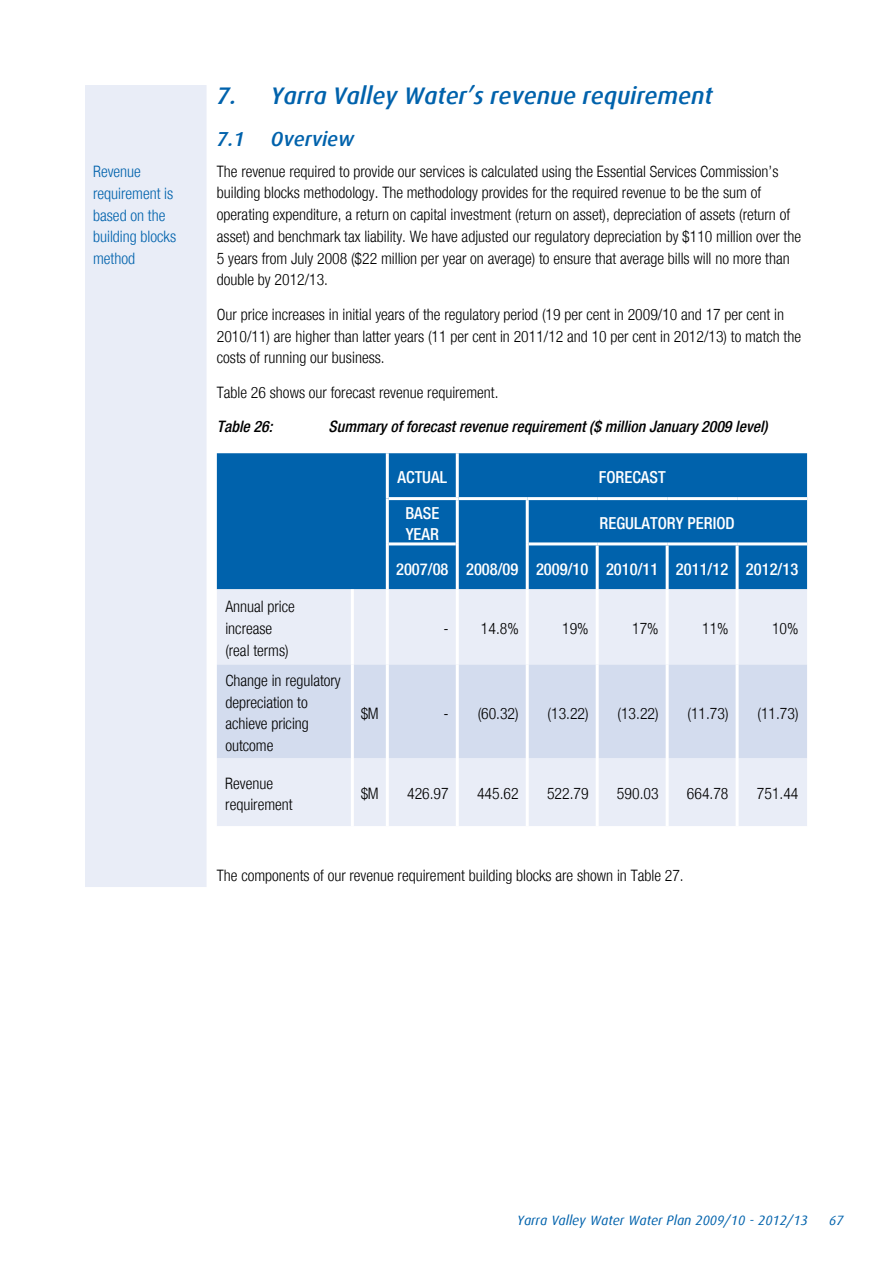
<style>
.page{position:relative;width:893px;height:1263px;background:#fff}
.page>*{position:absolute;margin:0;border:0;box-sizing:border-box;transform-origin:0 0}
.t1{font:italic 500 24px "Dax";color:#0062ac}
.t2{font:italic 500 20.25px "Dax";color:#0062ac}
.t3{font:500 condensed 16.5px/21px "Helvetica Neue LT";color:#fff}
.t4{font:300 condensed 15.75px/21.8px "Helvetica Neue LT";color:#000}
.t5{font:italic 500 condensed 15.75px "Helvetica Neue LT";color:#000}
.t6{font:300 condensed 15.75px/21.8px "Helvetica Neue LT";color:#0062ac}
.t7{font:italic 13.5px "Dax";color:#0062ac}
</style>
<div class="page">
<div style="left:85px;top:85px;width:122px;height:802px;background:#e9edf7"></div>
<div style="left:217px;top:453px;width:590px;height:136px;background:#0062ac"></div>
<div style="left:217px;top:589px;width:590px;height:237px;background:#e9edf7"></div>
<div style="left:217px;top:664px;width:590px;height:94px;background:#d3dcee"></div>
<hr style="left:351px;top:589px;width:3px;height:75px;background:#fff">
<hr style="left:386px;top:589px;width:3px;height:75px;background:#fff">
<hr style="left:456px;top:589px;width:3px;height:75px;background:#fff">
<hr style="left:351px;top:664px;width:3px;height:94px;background:#fff">
<hr style="left:386px;top:664px;width:3px;height:94px;background:#fff">
<hr style="left:456px;top:664px;width:3px;height:94px;background:#fff">
<hr style="left:351px;top:758px;width:3px;height:68px;background:#fff">
<hr style="left:386px;top:758px;width:3px;height:68px;background:#fff">
<hr style="left:456px;top:758px;width:3px;height:68px;background:#fff">
<hr style="left:526px;top:589px;width:3px;height:75px;background:#fff">
<hr style="left:596px;top:589px;width:3px;height:75px;background:#fff">
<hr style="left:526px;top:664px;width:3px;height:94px;background:#fff">
<hr style="left:596px;top:664px;width:3px;height:94px;background:#fff">
<hr style="left:526px;top:758px;width:3px;height:68px;background:#fff">
<hr style="left:596px;top:758px;width:3px;height:68px;background:#fff">
<hr style="left:456px;top:453px;width:3px;height:44px;background:#fff">
<hr style="left:389px;top:497px;width:70px;height:3px;background:#fff">
<hr style="left:389px;top:542px;width:67px;height:3px;background:#fff">
<hr style="left:529px;top:542px;width:68px;height:3px;background:#fff">
<hr style="left:597px;top:542px;width:70px;height:3px;background:#fff">
<hr style="left:596px;top:545px;width:3px;height:44px;background:#fff">
<hr style="left:667px;top:542px;width:70px;height:3px;background:#fff">
<hr style="left:666px;top:545px;width:3px;height:44px;background:#fff">
<hr style="left:737px;top:542px;width:70px;height:3px;background:#fff">
<hr style="left:736px;top:545px;width:3px;height:44px;background:#fff">
<hr style="left:666px;top:589px;width:3px;height:75px;background:#fff">
<hr style="left:736px;top:589px;width:3px;height:75px;background:#fff">
<hr style="left:666px;top:664px;width:3px;height:94px;background:#fff">
<hr style="left:736px;top:664px;width:3px;height:94px;background:#fff">
<hr style="left:666px;top:758px;width:3px;height:68px;background:#fff">
<hr style="left:736px;top:758px;width:3px;height:68px;background:#fff">
<hr style="left:386px;top:453px;width:3px;height:46px;background:#fff">
<hr style="left:386px;top:499px;width:3px;height:45px;background:#fff">
<hr style="left:386px;top:544px;width:3px;height:45px;background:#fff">
<hr style="left:459px;top:497px;width:68px;height:3px;background:#fff">
<hr style="left:527px;top:497px;width:70px;height:3px;background:#fff">
<hr style="left:597px;top:497px;width:70px;height:3px;background:#fff">
<hr style="left:667px;top:497px;width:70px;height:3px;background:#fff">
<hr style="left:737px;top:497px;width:70px;height:3px;background:#fff">
<hr style="left:526px;top:500px;width:3px;height:44px;background:#fff">
<hr style="left:526px;top:544px;width:3px;height:45px;background:#fff">
<hr style="left:456px;top:500px;width:3px;height:44px;background:#fff">
<hr style="left:456px;top:544px;width:3px;height:45px;background:#fff">
<p class="t6" style="left:93px;top:161px;width:84px">Revenue requirement is based on the building blocks method</p>
<h1 class="t1" style="left:217px;top:82px;width:497px">7. Yarra Valley Water’s revenue requirement</h1>
<p class="t2" style="left:217px;top:128px;width:29px">7.1</p>
<p class="t2" style="left:271px;top:128px;width:85px">Overview</p>
<p class="t4" style="left:217px;top:160px;width:586px">The revenue required to provide our services is calculated using the Essential Services Commission’s building blocks methodology. The methodology provides for the required revenue to be the sum of operating expenditure, a return on capital investment (return on asset), depreciation of assets (return of asset) and benchmark tax liability. We have adjusted our regulatory depreciation by $110 million over the 5 years from July 2008 ($22 million per year on average) to ensure that average bills will no more than double by 2012/13.</p>
<p class="t4" style="left:217px;top:303px;width:586px">Our price increases in initial years of the regulatory period (19 per cent in 2009/10 and 17 per cent in<br>2010/11) are higher than latter years (11 per cent in 2011/12 and 10 per cent in 2012/13) to match the costs of running our business.</p>
<p class="t4" style="left:217px;top:381px;width:283px">Table 26 shows our forecast revenue requirement.</p>
<p class="t5" style="left:217px;top:417px;width:57px">Table 26:</p>
<p class="t5" style="left:329px;top:417px;width:440px">Summary of forecast revenue requirement ($ million January 2009 level)</p>
<p class="t4" style="left:225px;top:596px;width:71px">Annual price increase (real terms)</p>
<p class="t4" style="left:225px;top:669px;width:117px">Change in regulatory depreciation to achieve pricing outcome</p>
<p class="t3" style="left:398px;top:466px;width:51px">ACTUAL</p>
<p class="t3" style="left:599px;top:466px;width:68px">FORECAST</p>
<p class="t3" style="left:405px;top:502px;width:35px">BASE<br>YEAR</p>
<p class="t3" style="left:600px;top:513px;width:137px">REGULATORY PERIOD</p>
<p class="t3" style="left:396px;top:559px;width:404px">2007/08 2008/09 2009/10 2010/11 2011/12 2012/13</p>
<p class="t4" style="left:443px;top:618px;width:77px">- 14.8%</p>
<p class="t4" style="left:562px;top:618px;width:28px">19%</p>
<p class="t4" style="left:632px;top:618px;width:28px">17%</p>
<p class="t4" style="left:702px;top:618px;width:28px">11%</p>
<p class="t4" style="left:772px;top:618px;width:28px">10%</p>
<p class="t4" style="left:361px;top:702px;width:19px">$M</p>
<p class="t4" style="left:443px;top:702px;width:77px">- (60.32)</p>
<p class="t4" style="left:548px;top:702px;width:43px">(13.22)</p>
<p class="t4" style="left:618px;top:702px;width:43px">(13.22)</p>
<p class="t4" style="left:687px;top:702px;width:43px">(11.73)</p>
<p class="t4" style="left:757px;top:702px;width:43px">(11.73)</p>
<p class="t4" style="left:225px;top:772px;width:69px">Revenue requirement</p>
<p class="t4" style="left:361px;top:783px;width:19px">$M</p>
<p class="t4" style="left:407px;top:783px;width:43px">426.97</p>
<p class="t4" style="left:477px;top:783px;width:43px">445.62</p>
<p class="t4" style="left:547px;top:783px;width:43px">522.79</p>
<p class="t4" style="left:617px;top:783px;width:43px">590.03</p>
<p class="t4" style="left:687px;top:783px;width:43px">664.78</p>
<p class="t4" style="left:757px;top:783px;width:43px">751.44</p>
<p class="t4" style="left:217px;top:864px;width:468px">The components of our revenue requirement building blocks are shown in Table 27.</p>
<p class="t7" style="left:517px;top:1212px;width:292px">Yarra Valley Water Water Plan 2009/10 - 2012/13</p>
<p class="t7" style="left:829px;top:1212px;width:16px">67</p>
</div>
